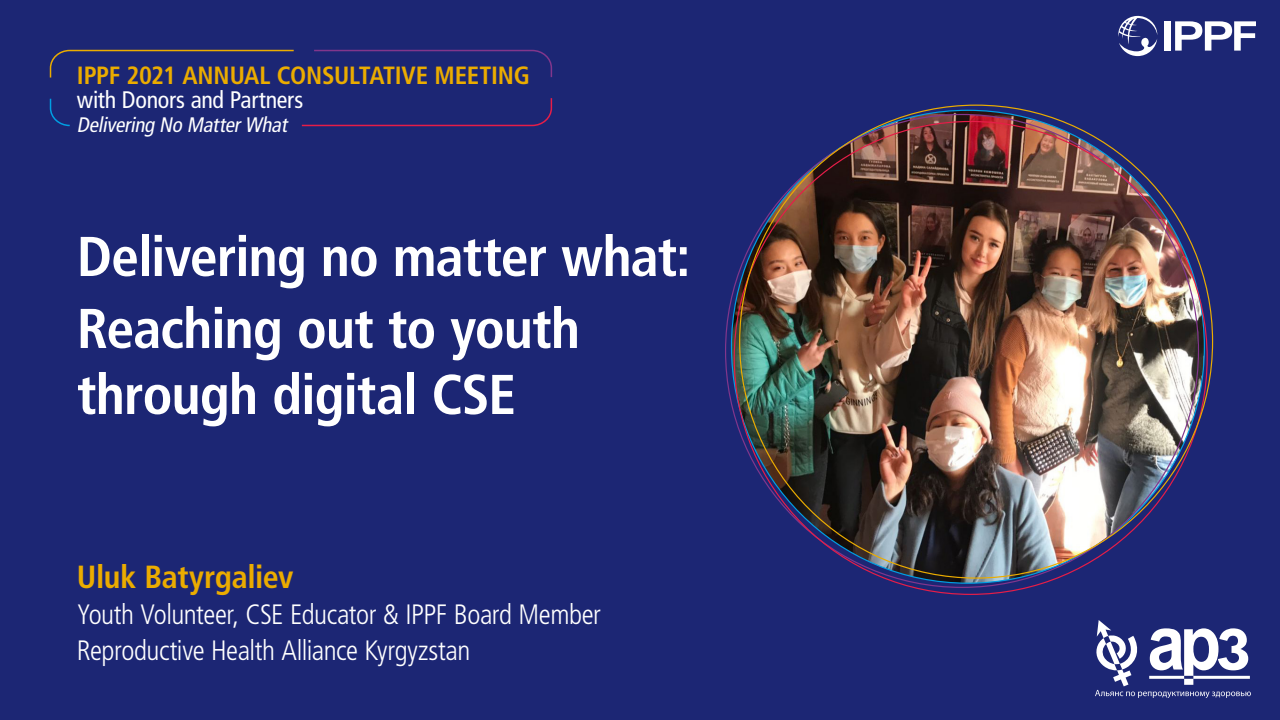
<style>
.page{position:relative;width:1280px;height:720px;background:#1c2674}
.page>*{position:absolute;margin:0;border:0;box-sizing:border-box;transform-origin:0 0}
.body-ol{font:700 condensed 56px/66px "Frutiger LT Std";letter-spacing:-.02em;color:#fff}
.body-ol-2{font:700 condensed 32px "Frutiger LT Std";letter-spacing:-.015em;color:#ebac00}
.body-ol-3{font:300 condensed 28px "Frutiger LT Std";letter-spacing:-.02em;color:#fff}
.body-ol-4{font:700 condensed 24.9px "Frutiger LT Std";letter-spacing:-.01em;color:#ebac00}
.body-ol-5{font:condensed 23.9px "Frutiger LT Std";letter-spacing:-.01em;color:#fff}
.body-ol-6{font:italic condensed 21px "Frutiger LT Std";color:#fff}
</style>
<div class="page">
<img style="left:731px;top:110px;width:473px;height:473px;border-radius:236px">
<div style="left:1164px;top:21px;width:7px;height:30px;background:#fff"></div>
<svg style="left:1175px;top:21px;width:81px;height:30px"></svg>
<svg style="left:1118px;top:15px;width:39px;height:41px"></svg>
<svg style="left:301px;top:98px;width:252px;height:29px"></svg>
<svg style="left:314px;top:49px;width:239px;height:29px"></svg>
<svg style="left:49px;top:49px;width:245px;height:29px"></svg>
<svg style="left:49px;top:98px;width:21px;height:29px"></svg>
<svg style="left:1095px;top:620px;width:156px;height:78px"></svg>
<p class="body-ol-4" style="left:77px;top:61px;width:454px">IPPF 2021 ANNUAL CONSULTATIVE MEETING</p>
<p class="body-ol-5" style="left:77px;top:86px;width:228px">with Donors and Partners</p>
<p class="body-ol-6" style="left:77px;top:112px;width:216px">Delivering No MatterWhat</p>
<p class="body-ol" style="left:77px;top:224px;width:615px">Delivering no matter what:</p>
<p class="body-ol" style="left:77px;top:296px;width:505px">Reaching out to youth through digital CSE</p>
<p class="body-ol-2" style="left:77px;top:558px;width:218px">Uluk Batyrgaliev</p>
<p class="body-ol-3" style="left:77px;top:598px;width:526px">Youth Volunteer, CSE Educator &amp; IPPF Board Member</p>
<p class="body-ol-3" style="left:77px;top:634px;width:395px">Reproductive Health Alliance Kyrgyzstan</p>
</div>
